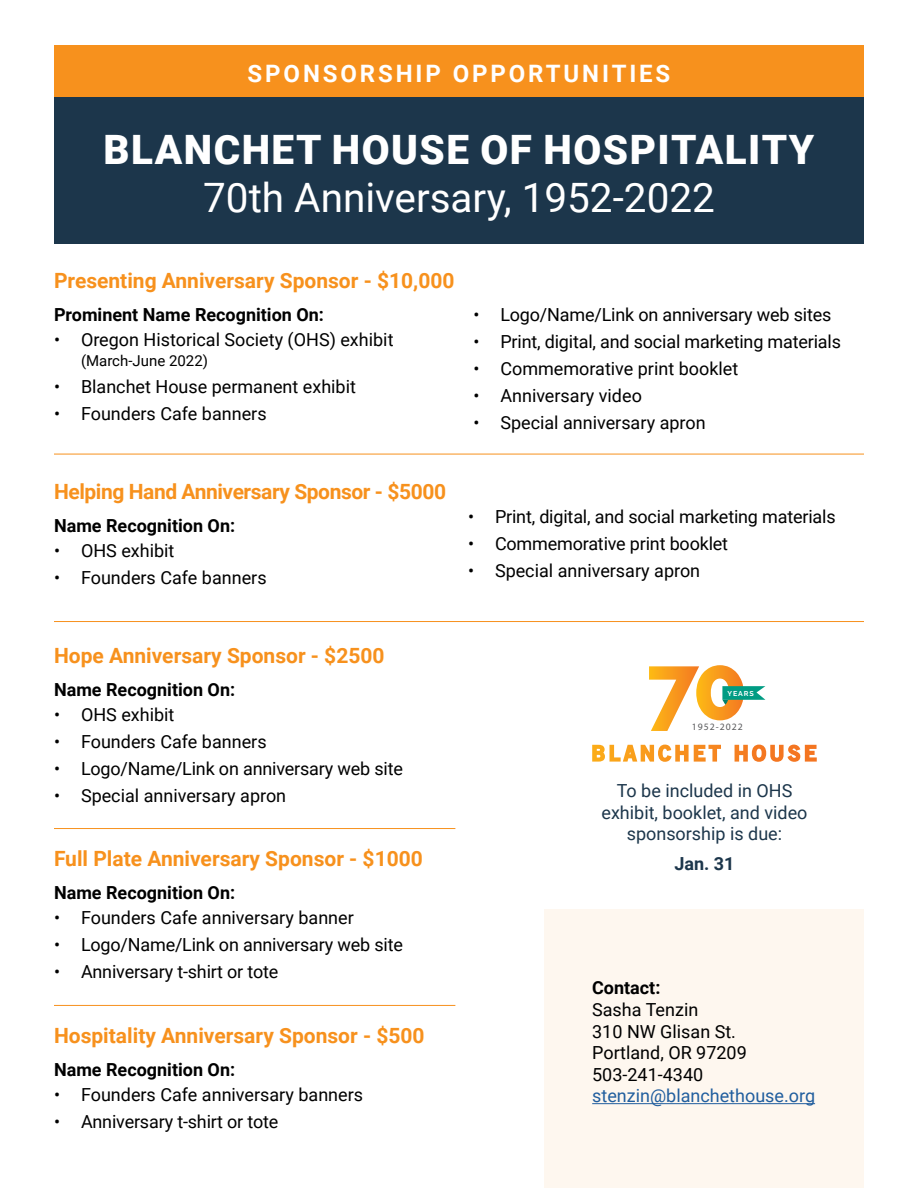
<style>
.page{position:relative;width:918px;height:1188px;background:#fff}
.page>*{position:absolute;margin:0;border:0;box-sizing:border-box;transform-origin:0 0}
.t1{font:900 40.5px/48px "Roboto";letter-spacing:.035em;color:#fff;text-align:center}
.t2{font:700 24px "Roboto";letter-spacing:.12em;color:#fff}
.t3{font:700 21px "Roboto";color:#f7911d}
.t4{font:700 21px "Roboto";letter-spacing:-.02em;color:#f7911d}
.t5{font:18px "Roboto";color:#000}
.t6{font:700 18px "Roboto";color:#000}
.t7{font:18px/21.6px "Roboto";color:#1c364b;text-align:center}
.t8{font:18px "Roboto";color:#215e9e}
.t9{font:700 18px "Roboto";color:#1c364b}
.t10{font:15px "Roboto";color:#000}
.t11{font:9.75px "Myriad Pro";letter-spacing:.1em;color:#58595b}
.t12{font:700 7.05px "Raleway";letter-spacing:.13em;color:#fff}
.s1{font-weight:400}
</style>
<div class="page">
<div style="left:544px;top:909px;width:320px;height:279px;background:#fef7ef"></div>
<div style="left:54px;top:95px;width:810px;height:149px;background:#1c364b"></div>
<div style="left:54px;top:45px;width:810px;height:52px;background:#f7911d"></div>
<hr style="left:54px;top:454px;width:810px;height:1px;background:#f7911d">
<hr style="left:54px;top:621px;width:810px;height:1px;background:#f7911d">
<hr style="left:54px;top:828px;width:401px;height:1px;background:#f7911d">
<hr style="left:54px;top:1005px;width:401px;height:1px;background:#f7911d">
<svg style="left:592px;top:745px;width:129px;height:17px"></svg>
<svg style="left:735px;top:745px;width:82px;height:17px"></svg>
<svg style="left:649px;top:665px;width:116px;height:66px"></svg>
<hr style="left:592px;top:1103px;width:223px;height:1px;background:#215e9e">
<p class="t2" style="left:248px;top:57px;width:424px">SPONSORSHIP OPPORTUNITIES</p>
<p class="t1" style="left:104px;top:124px;width:712px">BLANCHET HOUSE OF HOSPITALITY<br><span class="s1">70th Anniversary, 1952-2022</span></p>
<p class="t3" style="left:54px;top:266px;width:402px">Presenting Anniversary Sponsor - $10,000</p>
<p class="t6" style="left:54px;top:302px;width:272px">Prominent Name Recognition On:</p>
<p class="t5" style="left:54px;top:327px;width:341px">• Oregon Historical Society (OHS) exhibit</p>
<p class="t10" style="left:81px;top:350px;width:129px">(March-June 2022)</p>
<p class="t5" style="left:54px;top:374px;width:304px">• Blanchet House permanent exhibit</p>
<p class="t5" style="left:54px;top:401px;width:214px">• Founders Cafe banners</p>
<p class="t5" style="left:473px;top:302px;width:360px">• Logo/Name/Link on anniversary web sites</p>
<p class="t5" style="left:473px;top:329px;width:369px">• Print, digital, and social marketing materials</p>
<p class="t5" style="left:473px;top:356px;width:266px">• Commemorative print booklet</p>
<p class="t5" style="left:473px;top:383px;width:170px">• Anniversary video</p>
<p class="t5" style="left:473px;top:410px;width:234px">• Special anniversary apron</p>
<p class="t4" style="left:54px;top:477px;width:394px">Helping Hand Anniversary Sponsor - $5000</p>
<p class="t6" style="left:54px;top:513px;width:183px">Name Recognition On:</p>
<p class="t5" style="left:54px;top:538px;width:122px">• OHS exhibit</p>
<p class="t5" style="left:54px;top:565px;width:214px">• Founders Cafe banners</p>
<p class="t5" style="left:468px;top:504px;width:369px">• Print, digital, and social marketing materials</p>
<p class="t5" style="left:468px;top:531px;width:262px">• Commemorative print booklet</p>
<p class="t5" style="left:468px;top:558px;width:234px">• Special anniversary apron</p>
<p class="t3" style="left:54px;top:641px;width:332px">Hope Anniversary Sponsor - $2500</p>
<p class="t6" style="left:54px;top:677px;width:183px">Name Recognition On:</p>
<p class="t5" style="left:54px;top:702px;width:122px">• OHS exhibit</p>
<p class="t5" style="left:54px;top:729px;width:214px">• Founders Cafe banners</p>
<p class="t5" style="left:54px;top:756px;width:350px">• Logo/Name/Link on anniversary web site</p>
<p class="t5" style="left:54px;top:783px;width:234px">• Special anniversary apron</p>
<p class="t3" style="left:54px;top:844px;width:370px">Full Plate Anniversary Sponsor - $1000</p>
<p class="t6" style="left:54px;top:880px;width:183px">Name Recognition On:</p>
<p class="t5" style="left:54px;top:905px;width:301px">• Founders Cafe anniversary banner</p>
<p class="t5" style="left:54px;top:932px;width:350px">• Logo/Name/Link on anniversary web site</p>
<p class="t5" style="left:54px;top:959px;width:226px">• Anniversary t-shirt or tote</p>
<p class="t3" style="left:54px;top:1021px;width:372px">Hospitality Anniversary Sponsor - $500</p>
<p class="t6" style="left:54px;top:1057px;width:183px">Name Recognition On:</p>
<p class="t5" style="left:54px;top:1082px;width:311px">• Founders Cafe anniversary banners</p>
<p class="t5" style="left:54px;top:1109px;width:226px">• Anniversary t-shirt or tote</p>
<p class="t12" style="left:727px;top:689px;width:28px">YEARS</p>
<p class="t11" style="left:692px;top:721px;width:52px">1952-2022</p>
<p class="t7" style="left:601px;top:779px;width:208px">To be included in OHS exhibit, booklet, and video sponsorship is due:</p>
<p class="t9" style="left:674px;top:851px;width:62px">Jan. 31</p>
<p class="t6" style="left:592px;top:975px;width:70px">Contact:</p>
<p class="t5" style="left:592px;top:997px;width:108px">Sasha Tenzin</p>
<p class="t5" style="left:592px;top:1019px;width:145px">310 NW Glisan St.</p>
<p class="t5" style="left:592px;top:1040px;width:156px">Portland, OR 97209</p>
<p class="t5" style="left:592px;top:1062px;width:113px">503-241-4340</p>
<p class="t8" style="left:592px;top:1083px;width:224px">stenzin@blanchethouse.org</p>
</div>
